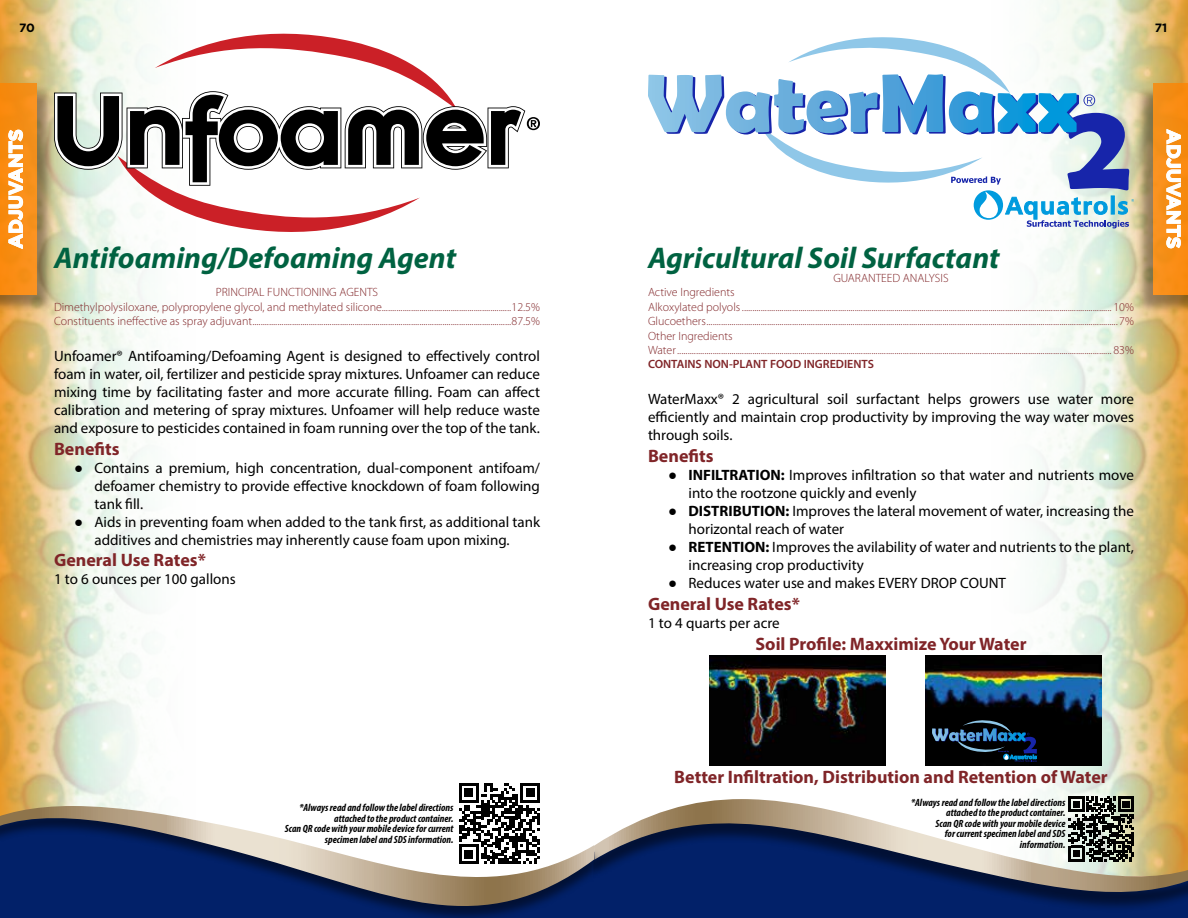
<style>
.page{position:relative;width:1188px;height:918px;background:#fff}
.page>*{position:absolute;margin:0;border:0;box-sizing:border-box;transform-origin:0 0}
.t1{font:italic 700 30px "Myriad Pro";color:#006241}
.t2{font:700 18.75px "Gotham";color:#fff}
.t3{font:700 18px "Myriad Pro";color:#802528}
.t4{font:15px/18px "Myriad Pro";color:#000}
.t5{font:300 12px/14.4px "Myriad Pro";color:#802528;text-align:center}
.t6{font:600 12px "Myriad Pro";color:#802528}
.t7{font:700 12px "Gotham";color:#000}
.t8{font:italic 700 condensed 10.5px/10.5px "Myriad Pro";color:#000;text-align:right}
.s1{font-family:"Arial"}
.s2{font-weight:700}
</style>
<div class="page">
<img style="left:970px;top:0;width:141px;height:793px">
<svg style="left:1111px;top:0;width:77px;height:793px;background:#dac385"></svg>
<div style="left:1135px;top:86px;width:53px;height:228px;background:#000;opacity:.5"></div>
<div style="left:1153px;top:83px;width:35px;height:212px;background:#f88e16"></div>
<svg style="left:1166px;top:129px;width:15px;height:120px"></svg>
<div style="left:602px;top:912px;width:586px;height:6px;background:#022169"></div>
<div style="left:586px;top:803px;width:602px;height:109px;background:#022169"></div>
<svg style="left:594px;top:793px;width:594px;height:114px"></svg>
<svg style="left:0;top:0;width:78px;height:800px;background:#ddc181"></svg>
<div style="left:0;top:86px;width:55px;height:227px;background:#000;opacity:.5"></div>
<div style="left:0;top:83px;width:36px;height:212px;background:#f88d15"></div>
<svg style="left:8px;top:129px;width:16px;height:120px"></svg>
<svg style="left:0;top:800px;width:594px;height:118px"></svg>
<svg style="left:54px;top:34px;width:486px;height:198px"></svg>
<svg style="left:459px;top:783px;width:81px;height:81px"></svg>
<svg style="left:648px;top:37px;width:486px;height:191px"></svg>
<img style="left:709px;top:656px;width:176px;height:109px">
<img style="left:925px;top:656px;width:176px;height:109px">
<svg style="left:1069px;top:796px;width:65px;height:65px;background:#535650"></svg>
<svg style="left:932px;top:720px;width:106px;height:42px;background:#13273a"></svg>
<p class="t7" style="left:19px;top:20px;width:17px">70</p>
<p class="t2" style="left:3px;top:249px;width:121px;rotate:-90deg">ADJUVANTS</p>
<h1 class="t1" style="left:54px;top:238px;width:404px">Antifoaming/Defoaming Agent</h1>
<p class="t5" style="left:54px;top:285px;width:487px">PRINCIPAL FUNCTIONING AGENTS<br>Dimethylpolysiloxane, polypropylene glycol, and methylated silicone..............................................................12.5%<br>Constituents ineffective as spray adjuvant............................................................................................................................87.5%</p>
<p class="t4" style="left:54px;top:347px;width:488px;text-align:justify">Unfoamer® Antifoaming/Defoaming Agent is designed to effectively control foam in water, oil, fertilizer and pesticide spray mixtures. Unfoamer can reduce mixing time by facilitating faster and more accurate filling. Foam can affect calibration and metering of spray mixtures. Unfoamer will help reduce waste and exposure to pesticides contained in foam running over the top of the tank.</p>
<p class="t3" style="left:54px;top:437px;width:67px">Benefits</p>
<p class="t4" style="left:94px;top:459px;width:447px;text-align:justify;text-indent:-20px"><span class="s1">●</span> Contains a premium, high concentration, dual-component antifoam/ defoamer chemistry to provide effective knockdown of foam following tank fill.</p>
<p class="t4" style="left:94px;top:513px;width:447px;text-indent:-20px"><span class="s1">●</span> Aids in preventing foam when added to the tank first, as additional tank additives and chemistries may inherently cause foam upon mixing.</p>
<p class="t3" style="left:54px;top:549px;width:153px">General Use Rates*</p>
<p class="t4" style="left:54px;top:570px;width:183px">1 to 6 ounces per 100 gallons</p>
<p class="t8" style="left:285px;top:802px;width:170px">*Always read and follow the label directions attached to the product container.<br>Scan QR code with your mobile device for current specimen label and SDS information.</p>
<p class="t7" style="left:1155px;top:20px;width:14px">71</p>
<h1 class="t1" style="left:648px;top:238px;width:353px">Agricultural Soil Surfactant</h1>
<p class="t5" style="left:833px;top:271px;width:117px">GUARANTEED ANALYSIS</p>
<p class="t5" style="left:648px;top:285px;width:487px;text-align:left">Active Ingredients<br>Alkoxylated polyols................................................................................................................................................................................. 10% Glucoethers..................................................................................................................................................................................................... 7% Other Ingredients Water................................................................................................................................................................................................................ 83%</p>
<p class="t6" style="left:648px;top:357px;width:228px">CONTAINS NON-PLANT FOOD INGREDIENTS</p>
<p class="t4" style="left:648px;top:390px;width:488px;text-align:justify">WaterMaxx® 2 agricultural soil surfactant helps growers use water more efficiently and maintain crop productivity by improving the way water moves through soils.</p>
<p class="t3" style="left:648px;top:444px;width:67px">Benefits</p>
<p class="t4" style="left:688px;top:466px;width:447px;text-indent:-20px"><span class="s1">●</span> <span class="s2">INFILTRATION:</span> Improves infiltration so that water and nutrients move into the rootzone quickly and evenly</p>
<p class="t4" style="left:688px;top:502px;width:447px;text-indent:-20px"><span class="s1">●</span> <span class="s2">DISTRIBUTION:</span> Improves the lateral movement of water, increasing the horizontal reach of water</p>
<p class="t4" style="left:688px;top:538px;width:447px;text-indent:-20px"><span class="s1">●</span> <span class="s2">RETENTION:</span> Improves the avilability of water and nutrients to the plant, increasing crop productivity</p>
<p class="t4" style="left:668px;top:574px;width:339px"><span class="s1">●</span> Reduces water use and makes EVERY DROP COUNT</p>
<p class="t3" style="left:648px;top:592px;width:153px">General Use Rates*</p>
<p class="t4" style="left:648px;top:613px;width:133px">1 to 4 quarts per acre</p>
<p class="t3" style="left:755px;top:632px;width:273px">Soil Profile: Maxximize Your Water</p>
<p class="t2" style="left:1186px;top:129px;width:121px;rotate:90deg">ADJUVANTS</p>
<p class="t3" style="left:674px;top:765px;width:435px">Better Infiltration, Distribution and Retention of Water</p>
<p class="t8" style="left:911px;top:797px;width:156px">*Always read and follow the label directions attached to the product container.<br>Scan QR code with your mobile device<br>for current specimen label and SDS information.</p>
</div>
